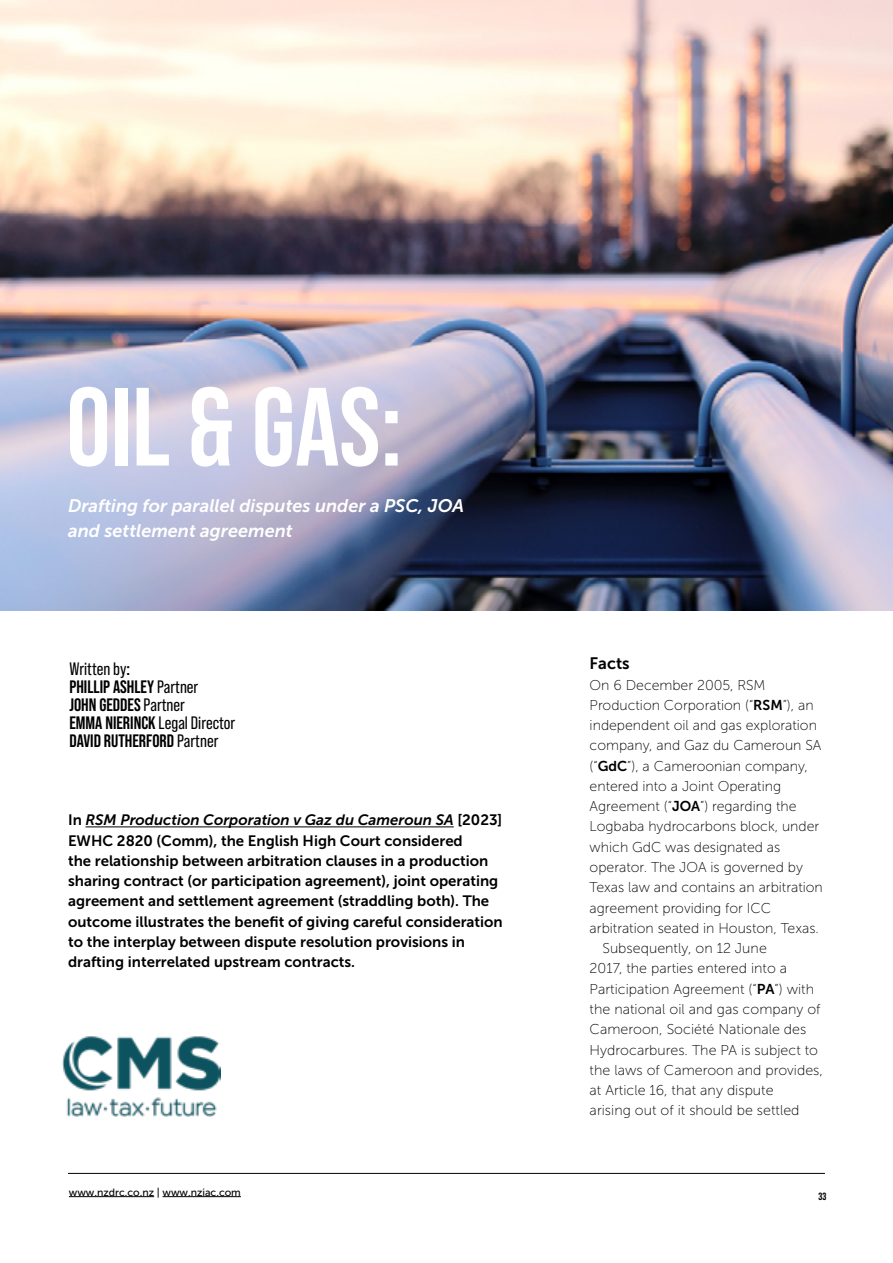
<style>
.page{position:relative;width:893px;height:1263px;background:#fff}
.page>*{position:absolute;margin:0;border:0;box-sizing:border-box;transform-origin:0 0}
.t1{font:700 111px "Bebas Neue Pro";color:#fff}
.t2{font:italic 18.15px/24.5px "Museo Sans 700";color:#fff}
.t3{font:700 18px/18px "Bebas Neue Pro";color:#000}
.t4{font:16.5px "Museo Sans 700";color:#000}
.t5{font:15px/20.2px "Museo Sans 700";color:#000}
.t6{font:14.25px "Museo Sans 100";color:#000}
.t7{font:10.5px "Museo Sans 500";color:#000}
.t8{font:700 10.5px "Bebas Neue Pro";color:#000}
.s1{font-weight:400}
.s2{font-style:italic}
.s3{font-family:"Museo Sans 700"}
</style>
<div class="page">
<hr style="left:68px;top:1173px;width:757px;height:1px;background:#000">
<hr style="left:69px;top:1196px;width:85px;height:1px;background:#000">
<hr style="left:163px;top:1196px;width:78px;height:1px;background:#000">
<img style="left:0;top:0;width:893px;height:611px">
<hr style="left:86px;top:826px;width:368px;height:1px;background:#000">
<img style="left:62px;top:1036px;width:158px;height:81px">
<h1 class="t1" style="left:66px;top:363px;width:338px">OIL &amp; GAS:</h1>
<p class="t2" style="left:68px;top:494px;width:398px">Drafting for parallel disputes under a PSC, JOA and settlement agreement</p>
<p class="t3" style="left:69px;top:659px;width:167px"><span class="s1">Written by</span>:<br>PHILLIP ASHLEY <span class="s1">Partner<br></span>JOHN GEDDES <span class="s1">Partner<br></span>EMMA NIERINCK <span class="s1">Legal Director<br></span>DAVID RUTHERFORD <span class="s1">Partner</span></p>
<p class="t5" style="left:68px;top:810px;width:436px">In <span class="s2">RSM Production Corporation v Gaz du Cameroun SA</span> [2023] EWHC 2820 (Comm), the English High Court considered<br>the relationship between arbitration clauses in a production sharing contract (or participation agreement), joint operating agreement and settlement agreement (straddling both). The outcome illustrates the benefit of giving careful consideration to the interplay between dispute resolution provisions in drafting interrelated upstream contracts.</p>
<p class="t7" style="left:69px;top:1186px;width:174px">www.nzdrc.co.nz | www.nziac.com</p>
<p class="t4" style="left:590px;top:654px;width:42px">Facts</p>
<p class="t6" style="left:590px;top:677px;width:177px">On 6 December 2005, RSM</p>
<p class="t6" style="left:590px;top:697px;width:225px">Production Corporation (“<span class="s3">RSM</span>”), an</p>
<p class="t6" style="left:590px;top:718px;width:229px">independent oil and gas exploration</p>
<p class="t6" style="left:590px;top:738px;width:233px">company, and Gaz du Cameroun SA</p>
<p class="t6" style="left:590px;top:758px;width:220px">(“<span class="s3">GdC</span>”), a Cameroonian company,</p>
<p class="t6" style="left:590px;top:778px;width:193px">entered into a Joint Operating</p>
<p class="t6" style="left:590px;top:799px;width:208px">Agreement (“<span class="s3">JOA</span>”) regarding the</p>
<p class="t6" style="left:590px;top:819px;width:231px">Logbaba hydrocarbons block, under</p>
<p class="t6" style="left:590px;top:839px;width:192px">which GdC was designated as</p>
<p class="t6" style="left:590px;top:859px;width:215px">operator. The JOA is governed by</p>
<p class="t6" style="left:590px;top:880px;width:235px">Texas law and contains an arbitration</p>
<p class="t6" style="left:590px;top:900px;width:183px">agreement providing for ICC</p>
<p class="t6" style="left:590px;top:920px;width:231px">arbitration seated in Houston, Texas.</p>
<p class="t6" style="left:602px;top:941px;width:166px">Subsequently, on 12 June</p>
<p class="t6" style="left:590px;top:961px;width:199px">2017, the parties entered into a</p>
<p class="t6" style="left:590px;top:981px;width:226px">Participation Agreement (“<span class="s3">PA</span>”) with</p>
<p class="t6" style="left:590px;top:1001px;width:232px">the national oil and gas company of</p>
<p class="t6" style="left:590px;top:1022px;width:218px">Cameroon, Société Nationale des</p>
<p class="t6" style="left:590px;top:1042px;width:230px">Hydrocarbures. The PA is subject to</p>
<p class="t6" style="left:590px;top:1062px;width:235px">the laws of Cameroon and provides,</p>
<p class="t6" style="left:590px;top:1083px;width:185px">at Article 16, that any dispute</p>
<p class="t6" style="left:590px;top:1103px;width:211px">arising out of it should be settled</p>
<p class="t8" style="left:818px;top:1190px;width:9px">33</p>
</div>
